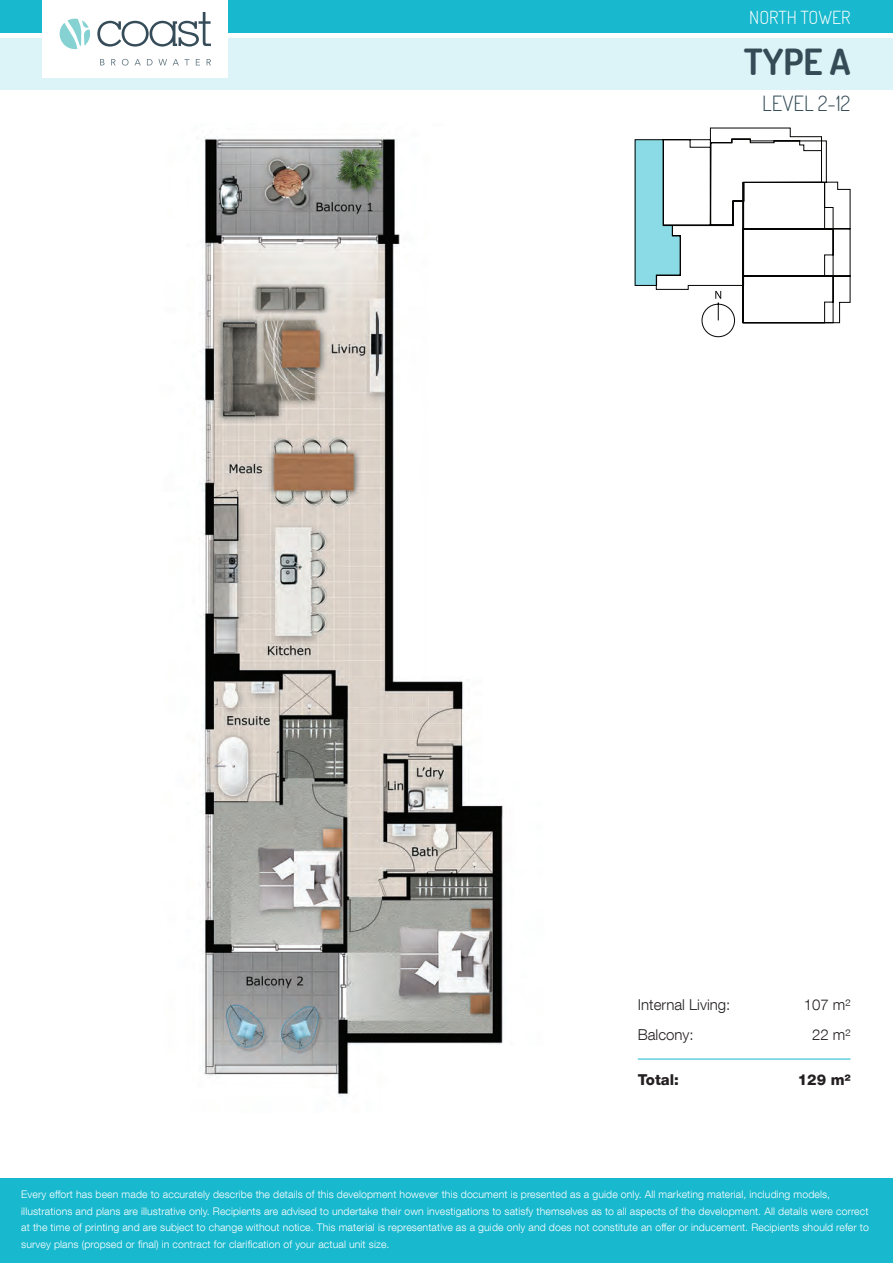
<style>
.page{position:relative;width:893px;height:1263px;background:#fff}
.page>*{position:absolute;margin:0;border:0;box-sizing:border-box;transform-origin:0 0}
.t1{font:700 36px "Dosis";color:#354c57}
.t2{font:300 21px "Dosis";color:#354c57}
.t3{font:300 18px "Dosis";color:#fff}
.t4{font:300 15px "Helvetica Neue LT Com";color:#231f20}
.t5{font:800 15px "Helvetica Neue LT Com";color:#231f20}
.t6{font:300 10.5px/16.5px "Helvetica Neue LT Com";letter-spacing:.01em;color:#fff}
</style>
<div class="page">
<div style="left:0;top:38px;width:893px;height:51px;background:#dcf4f7"></div>
<div style="left:0;top:0;width:893px;height:32px;background:#18b8ce"></div>
<div style="left:43px;top:0;width:185px;height:78px;background:#fff"></div>
<svg style="left:60px;top:19px;width:30px;height:30px"></svg>
<svg style="left:100px;top:59px;width:5px;height:6px"></svg>
<svg style="left:111px;top:59px;width:5px;height:6px"></svg>
<svg style="left:122px;top:59px;width:19px;height:7px"></svg>
<svg style="left:147px;top:59px;width:20px;height:6px"></svg>
<svg style="left:173px;top:59px;width:16px;height:6px"></svg>
<svg style="left:196px;top:59px;width:4px;height:6px"></svg>
<svg style="left:207px;top:59px;width:4px;height:6px"></svg>
<svg style="left:97px;top:12px;width:114px;height:35px"></svg>
<div style="left:0;top:1178px;width:893px;height:85px;background:#18b8ce"></div>
<img style="left:201px;top:136px;width:302px;height:961px">
<hr style="left:638px;top:1059px;width:212px;height:1px;background:#18b8ce">
<svg style="left:634px;top:127px;width:217px;height:210px"></svg>
<h3 class="t3" style="left:749px;top:6px;width:103px">NORTH TOWER</h3>
<h1 class="t1" style="left:744px;top:39px;width:108px">TYPE A</h1>
<h2 class="t2" style="left:762px;top:89px;width:90px">LEVEL 2-12</h2>
<h3 class="t4" style="left:638px;top:995px;width:94px">Internal Living:</h3>
<h3 class="t4" style="left:804px;top:995px;width:48px">107 m²</h3>
<h3 class="t4" style="left:638px;top:1025px;width:57px">Balcony:</h3>
<h3 class="t4" style="left:812px;top:1025px;width:40px">22 m²</h3>
<h3 class="t5" style="left:638px;top:1071px;width:43px">Total:</h3>
<h3 class="t5" style="left:798px;top:1071px;width:54px">129 m²</h3>
<p class="t6" style="left:21px;top:1186px;width:849px">Every effort has been made to accurately describe the details of this development however this document is presented as a guide only. All marketing material, including models, illustrations and plans are illustrative only. Recipients are advised to undertake their own investigations to satisfy themselves as to all aspects of the development. All details were correct at the time of printing and are subject to change without notice. This material is representative as a guide only and does not constitute an offer or inducement. Recipients should refer to survey plans (propsed or final) in contract for clarification of your actual unit size.</p>
</div>
